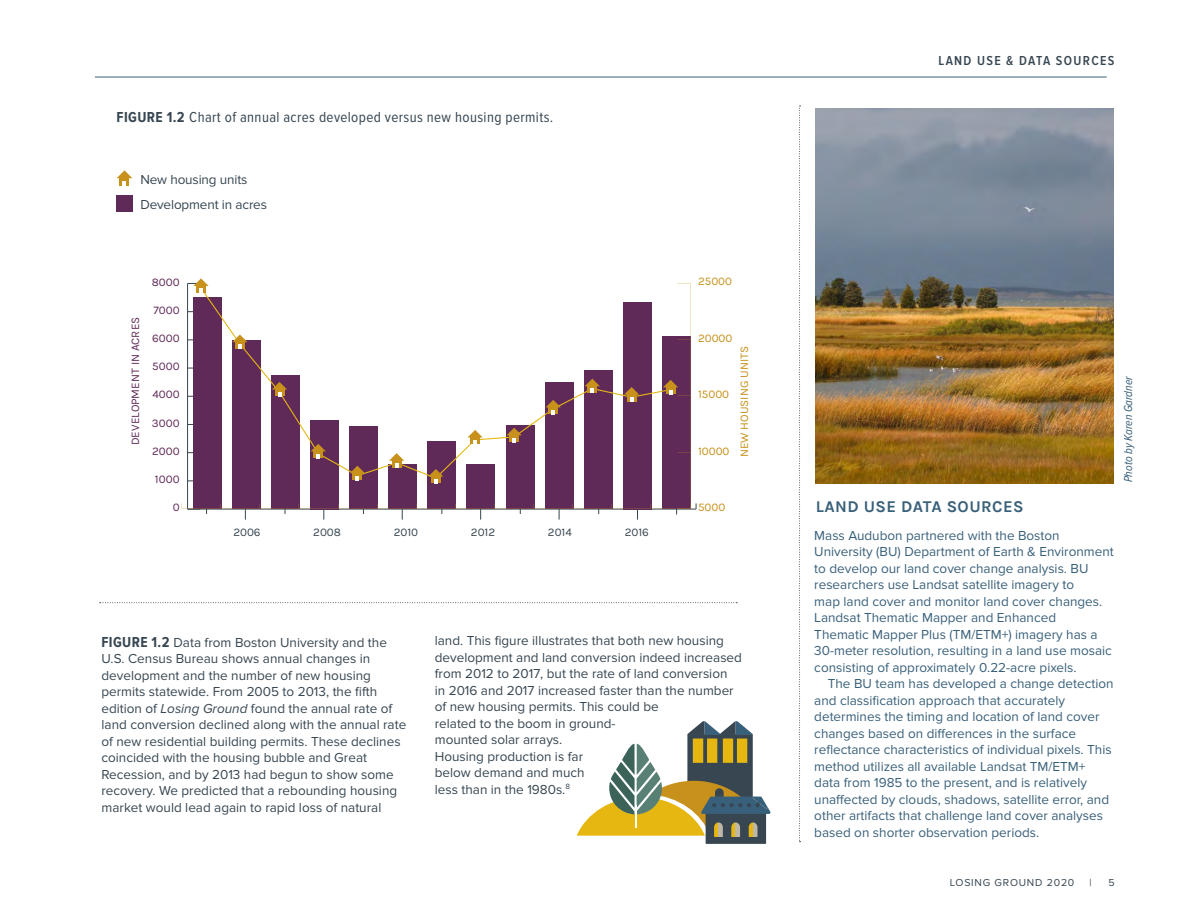
<style>
.page{position:relative;width:1188px;height:918px;background:#fff}
.page>*{position:absolute;margin:0;border:0;box-sizing:border-box;transform-origin:0 0}
.t1{font:700 16.5px "Karla";letter-spacing:.025em;color:#39607a}
.t2{font:15px "Proxima Nova Cond";letter-spacing:.025em;color:#374651}
.t3{font:13.5px/16.5px "Proxima Nova";color:#374651}
.t4{font:13.5px/16.5px "Proxima Nova";color:#39607a}
.t5{font:600 13.5px "Proxima Nova A Cond";letter-spacing:.1em;color:#374651}
.t6{font:italic 12px "Proxima Nova Cond";letter-spacing:-.005em;color:#39607a}
.t7{font:11.7px "Karla";color:#602a58}
.t8{font:11.7px "Karla";color:#c7911b}
.t9{font:11.7px "Karla";color:#374651}
.t10{font:11.7px "Zapf Dingbats ITC";color:#602a58;scale:2.1 1}
.t11{font:10.5px "Proxima Nova";letter-spacing:.075em;color:#374651}
.s1{font-weight:700}
.s2{font-family:"Proxima Nova Cond";font-weight:700;font-size:15px}
.s3{font-style:italic}
</style>
<div class="page">
<hr style="left:95px;top:77px;width:1012px;height:1px;background:#39607a">
<hr style="left:188px;top:509px;width:508px;height:1px;background:#374651">
<hr style="left:187px;top:283px;width:1px;height:226px;background:#374651">
<svg style="left:188px;top:509px;width:12px;height:1px"></svg>
<div style="left:193px;top:297px;width:28px;height:212px;background:#602a58"></div>
<div style="left:232px;top:341px;width:28px;height:168px;background:#602a58"></div>
<div style="left:271px;top:376px;width:28px;height:133px;background:#602a58"></div>
<div style="left:310px;top:420px;width:29px;height:89px;background:#602a58"></div>
<div style="left:350px;top:427px;width:28px;height:82px;background:#602a58"></div>
<div style="left:389px;top:464px;width:28px;height:45px;background:#602a58"></div>
<div style="left:428px;top:442px;width:28px;height:67px;background:#602a58"></div>
<div style="left:467px;top:465px;width:28px;height:44px;background:#602a58"></div>
<div style="left:506px;top:425px;width:28px;height:84px;background:#602a58"></div>
<div style="left:545px;top:383px;width:28px;height:126px;background:#602a58"></div>
<div style="left:584px;top:371px;width:28px;height:138px;background:#602a58"></div>
<div style="left:623px;top:302px;width:28px;height:207px;background:#602a58"></div>
<div style="left:662px;top:336px;width:29px;height:173px;background:#602a58"></div>
<svg style="left:324px;top:508px;width:1px;height:12px"></svg>
<svg style="left:402px;top:508px;width:1px;height:12px"></svg>
<svg style="left:480px;top:508px;width:1px;height:12px"></svg>
<svg style="left:559px;top:508px;width:1px;height:12px"></svg>
<svg style="left:188px;top:278px;width:490px;height:205px"></svg>
<svg style="left:100px;top:602px;width:637px;height:1px"></svg>
<svg style="left:799px;top:106px;width:2px;height:736px"></svg>
<div style="left:117px;top:196px;width:16px;height:16px;background:#602a58"></div>
<img style="left:816px;top:108px;width:298px;height:376px">
<svg style="left:577px;top:721px;width:194px;height:123px"></svg>
<svg style="left:117px;top:170px;width:15px;height:15px"></svg>
<p class="t2" style="left:117px;top:108px;width:438px"><span class="s1">FIGURE 1.2</span> Chart of annual acres developed versus new housing permits.</p>
<p class="t3" style="left:140px;top:167px;width:128px;line-height:24.9px">New housing units<br>Development in acres</p>
<p class="t9" style="left:185px;top:173px;width:8px">0</p>
<p class="t9" style="left:239px;top:198px;width:29px">2006</p>
<p class="t7" style="left:152px;top:275px;width:29px">8000</p>
<p class="t7" style="left:129px;top:445px;width:130px;rotate:-90deg">DEVELOPMENT IN ACRES</p>
<p class="t7" style="left:153px;top:303px;width:28px">7000</p>
<p class="t7" style="left:152px;top:332px;width:29px">6000</p>
<p class="t7" style="left:152px;top:360px;width:29px">5000</p>
<p class="t7" style="left:152px;top:388px;width:29px">4000</p>
<p class="t7" style="left:152px;top:416px;width:29px">3000</p>
<p class="t7" style="left:152px;top:445px;width:29px">2000</p>
<p class="t7" style="left:155px;top:473px;width:26px">1000</p>
<p class="t7" style="left:173px;top:501px;width:8px">0</p>
<p class="t9" style="left:233px;top:525px;width:29px">2006</p>
<p class="t9" style="left:313px;top:525px;width:29px">2008</p>
<p class="t9" style="left:394px;top:525px;width:26px">2010</p>
<p class="t9" style="left:471px;top:525px;width:26px">2012</p>
<p class="t9" style="left:548px;top:525px;width:26px">2014</p>
<p class="t9" style="left:625px;top:525px;width:26px">2016</p>
<p class="t8" style="left:698px;top:275px;width:36px">25000</p>
<p class="t8" style="left:698px;top:331px;width:36px">20000</p>
<p class="t8" style="left:698px;top:388px;width:33px">15000</p>
<p class="t8" style="left:698px;top:444px;width:33px">10000</p>
<p class="t8" style="left:738px;top:457px;width:113px;rotate:-90deg">NEW HOUSING UNITS</p>
<p class="t8" style="left:698px;top:501px;width:29px">5000</p>
<p class="t3" style="left:102px;top:634px;width:306px"><span class="s2">FIGURE 1.2</span> Data from Boston University and the U.S. Census Bureau shows annual changes in development and the number of new housing permits statewide. From 2005 to 2013, the fifth edition of <span class="s3">Losing Ground</span> found the annual rate of land conversion declined along with the annual rate of new residential building permits. These declines coincided with the housing bubble and Great Recession, and by 2013 had begun to show some recovery. We predicted that a rebounding housing market would lead again to rapid loss of natural</p>
<p class="t3" style="left:435px;top:633px;width:309px">land. This figure illustrates that both new housing development and land conversion indeed increased from 2012 to 2017, but the rate of land conversion<br>in 2016 and 2017 increased faster than the number of new housing permits. This could be<br>related to the boom in ground-<br>mounted solar arrays.<br>Housing production is far<br>below demand and much<br>less than in the 1980s.<sup>8</sup></p>
<p class="t5" style="left:939px;top:53px;width:177px">LAND USE &amp; DATA SOURCES</p>
<p class="t1" style="left:816px;top:497px;width:209px">LAND USE DATA SOURCES</p>
<p class="t10" style="left:802px;top:508px;width:10px">■</p>
<p class="t4" style="left:814px;top:527px;width:301px">Mass Audubon partnered with the Boston University (BU) Department of Earth &amp; Environment to develop our land cover change analysis. BU researchers use Landsat satellite imagery to<br>map land cover and monitor land cover changes.<br>Landsat Thematic Mapper and Enhanced Thematic Mapper Plus (TM/ETM+) imagery has a 30-meter resolution, resulting in a land use mosaic consisting of approximately 0.22-acre pixels.</p>
<p class="t4" style="left:814px;top:676px;width:301px;text-indent:14px">The BU team has developed a change detection and classification approach that accurately determines the timing and location of land cover changes based on differences in the surface reflectance characteristics of individual pixels. This method utilizes all available Landsat TM/ETM+ data from 1985 to the present, and is relatively unaffected by clouds, shadows, satellite error, and other artifacts that challenge land cover analyses based on shorter observation periods.</p>
<p class="t6" style="left:1122px;top:482px;width:108px;rotate:-90deg">Photo by Karen Gardner</p>
<p class="t11" style="left:950px;top:876px;width:126px">LOSING GROUND 2020</p>
<p class="t11" style="left:1090px;top:876px;width:4px">|</p>
<p class="t11" style="left:1108px;top:876px;width:8px">5</p>
</div>
